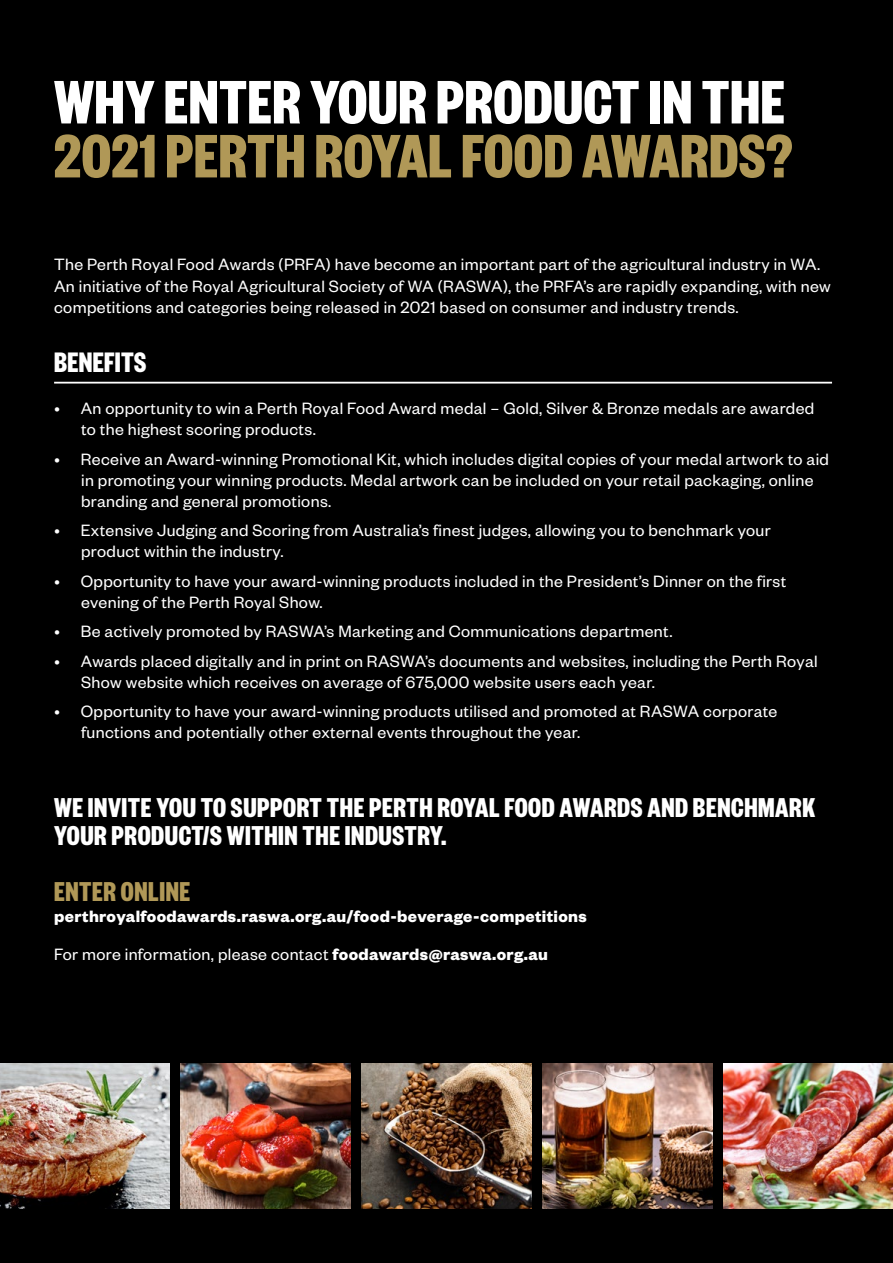
<style>
.page{position:relative;width:893px;height:1263px;background:#000}
.page>*{position:absolute;margin:0;border:0;box-sizing:border-box;transform-origin:0 0}
.t1{font:700 67.5px "Founders Grotesk X Cond";letter-spacing:.01em;color:#b09857}
.t2{font:700 67.5px "Founders Grotesk X Cond";letter-spacing:.01em;color:#fff}
.t3{font:700 30.9px "Founders Grotesk X Cond";letter-spacing:.01em;color:#fff}
.t4{font:700 30px/28.5px "Founders Grotesk X Cond";letter-spacing:.02em;color:#fff}
.t5{font:700 30px "Founders Grotesk X Cond";letter-spacing:.02em;color:#b09857}
.t6{font:18px/21px "Founders Grotesk";letter-spacing:.02em;color:#fff}
.t7{font:700 18px/38px "Founders Grotesk";letter-spacing:.02em;color:#fff}
.s1{font-weight:400}
</style>
<div class="page">
<hr style="left:54px;top:382px;width:778px;height:2px;background:#fff">
<img style="left:181px;top:1064px;width:169px;height:145px">
<img style="left:0;top:1064px;width:169px;height:145px">
<img style="left:362px;top:1064px;width:169px;height:145px">
<img style="left:543px;top:1064px;width:169px;height:145px">
<img style="left:724px;top:1064px;width:169px;height:145px">
<h1 class="t2" style="left:54px;top:60px;width:732px">WHY ENTER YOUR PRODUCT IN THE</h1>
<h1 class="t1" style="left:54px;top:114px;width:740px">2021 PERTH ROYAL FOOD AWARDS?</h1>
<p class="t6" style="left:54px;top:253px;width:778px;line-height:21.6px">The Perth Royal Food Awards (PRFA) have become an important part of the agricultural industry in WA.<br>An initiative of the Royal Agricultural Society of WA (RASWA), the PRFA’s are rapidly expanding, with new competitions and categories being released in 2021 based on consumer and industry trends.</p>
<h2 class="t3" style="left:54px;top:342px;width:94px">BENEFITS</h2>
<p class="t6" style="left:81px;top:397px;width:735px;text-indent:-27px">• An opportunity to win a Perth Royal Food Award medal – Gold, Silver &amp; Bronze medals are awarded to the highest scoring products.</p>
<p class="t6" style="left:81px;top:447px;width:749px;text-indent:-27px">• Receive an Award-winning Promotional Kit, which includes digital copies of your medal artwork to aid in promoting your winning products. Medal artwork can be included on your retail packaging, online branding and general promotions.</p>
<p class="t6" style="left:81px;top:519px;width:691px;text-indent:-27px">• Extensive Judging and Scoring from Australia’s finest judges, allowing you to benchmark your product within the industry.</p>
<p class="t6" style="left:81px;top:569px;width:707px;text-indent:-27px">• Opportunity to have your award-winning products included in the President’s Dinner on the first evening of the Perth Royal Show.</p>
<p class="t6" style="left:54px;top:620px;width:620px">• Be actively promoted by RASWA’s Marketing and Communications department.</p>
<p class="t6" style="left:81px;top:650px;width:738px;text-indent:-27px">• Awards placed digitally and in print on RASWA’s documents and websites, including the Perth Royal<br>Show website which receives on average of 675,000 website users each year.</p>
<p class="t6" style="left:81px;top:700px;width:698px;text-indent:-27px">• Opportunity to have your award-winning products utilised and promoted at RASWA corporate functions and potentially other external events throughout the year.</p>
<h3 class="t4" style="left:54px;top:791px;width:763px">WE INVITE YOU TO SUPPORT THE PERTH ROYAL FOOD AWARDS AND BENCHMARK<br>YOUR PRODUCT/S WITHIN THE INDUSTRY.</h3>
<h3 class="t5" style="left:54px;top:873px;width:138px">ENTER ONLINE</h3>
<p class="t7" style="left:54px;top:896px;width:534px">perthroyalfoodawards.raswa.org.au/food-beverage-competitions<br><span class="s1">For more information, please contact</span> foodawards@raswa.org.au</p>
</div>
